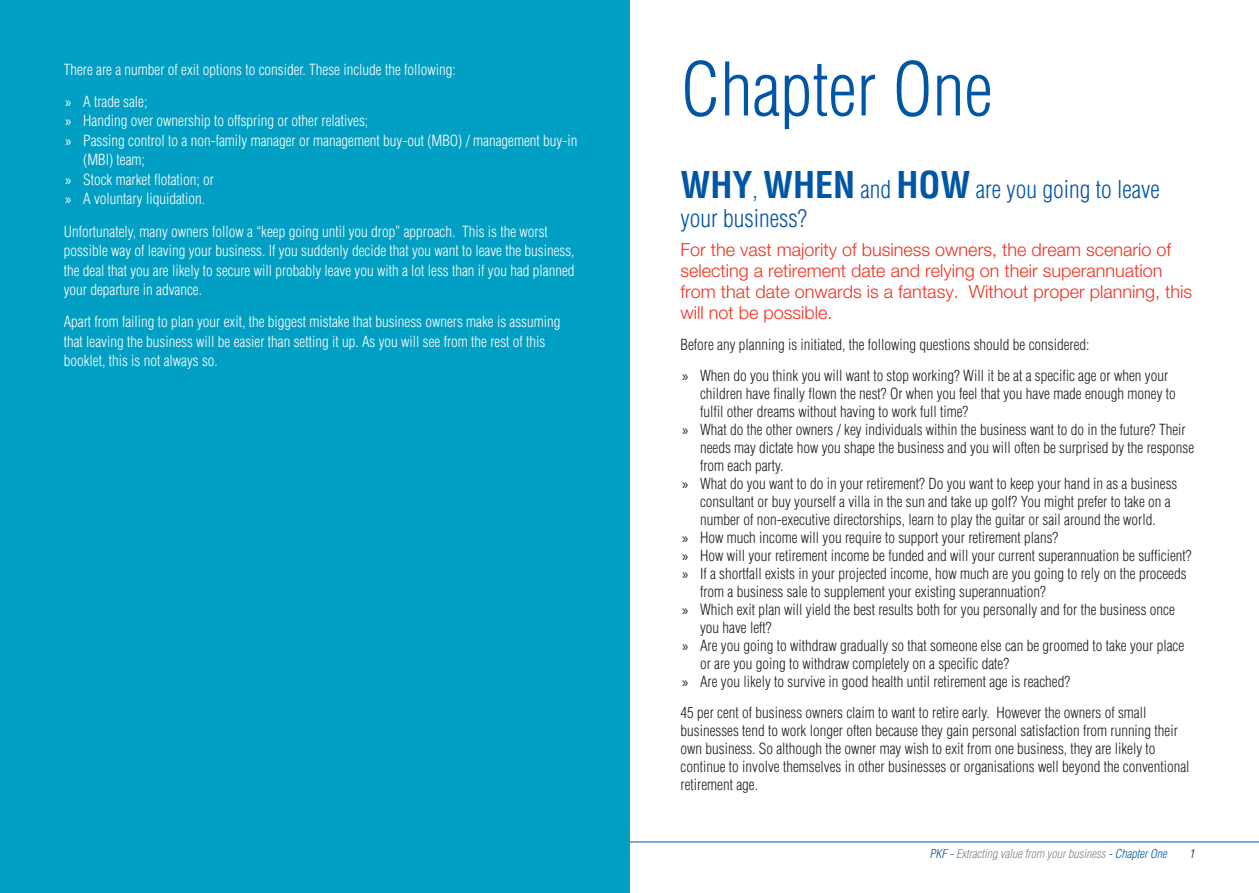
<style>
.page{position:relative;width:1259px;height:893px;background:#fff}
.page>*{position:absolute;margin:0;border:0;box-sizing:border-box;transform-origin:0 0}
.t1{font:300 condensed 72px "Helvetica LT Std";color:#0155a5}
.t2{font:300 condensed 24px/28.8px "Helvetica LT Std";color:#0155a5}
.t3{font:300 18px/21px "Helvetica Neue";color:#ef3122}
.t4{font:300 condensed 15px/18px "Helvetica LT Std";color:#231f20}
.t5{font:300 condensed 15px/19.5px "Helvetica LT Std";color:#fff}
.t6{font:italic 300 condensed 12px "Helvetica LT Std";color:#808285}
.t7{font:italic 300 condensed 12px "Helvetica LT Std";color:#231f20}
.s1{font-family:"Myriad Pro";font-weight:400;font-stretch:normal}
.s2{font-weight:700;font-size:36px}
.s3{color:#0155a5}
</style>
<div class="page">
<hr style="left:629px;top:842px;width:630px;height:1px;background:#0155a5">
<div style="left:0;top:0;width:629px;height:893px;background:#009fc3"></div>
<p class="t5" style="left:64px;top:53px;width:394px;line-height:32.2px">There are a number of exit options to consider. These include the following: <span class="s1">»</span> A trade sale;</p>
<p class="t5" style="left:65px;top:111px;width:304px"><span class="s1">»</span> Handing over ownership to offspring or other relatives;</p>
<p class="t5" style="left:65px;top:131px;width:513px"><span class="s1">»</span> Passing control to a non-family manager or management buy-out (MBO) / management buy-in</p>
<p class="t5" style="left:83px;top:150px;width:63px">(MBI) team;</p>
<p class="t5" style="left:65px;top:170px;width:150px"><span class="s1">»</span> Stock market flotation; or</p>
<p class="t5" style="left:65px;top:189px;width:141px"><span class="s1">»</span> A voluntary liquidation.</p>
<p class="t5" style="left:64px;top:221px;width:512px">Unfortunately, many owners follow a “keep going until you drop” approach. This is the worst possible way of leaving your business. If you suddenly decide that you want to leave the business, the deal that you are likely to secure will probably leave you with a lot less than if you had planned your departure in advance.</p>
<p class="t5" style="left:64px;top:312px;width:498px">Apart from failing to plan your exit, the biggest mistake that business owners make is assuming that leaving the business will be easier than setting it up. As you will see from the rest of this booklet, this is not always so.</p>
<h1 class="t1" style="left:680px;top:44px;width:313px">Chapter One</h1>
<h2 class="t2" style="left:680px;top:175px;width:481px"><span class="s2">WHY</span>, <span class="s2">WHEN</span> and <span class="s2">HOW</span> are you going to leave your business?</h2>
<p class="t3" style="left:680px;top:239px;width:513px">For the vast majority of business owners, the dream scenario of selecting a retirement date and relying on their superannuation from that date onwards is a fantasy. Without proper planning, this will not be possible.</p>
<p class="t4" style="left:680px;top:329px;width:489px;line-height:30.8px">Before any planning is initiated, the following questions should be considered:<br><span class="s1">»</span> When do you think you will want to stop working? Will it be at a specific age or when your</p>
<p class="t4" style="left:700px;top:384px;width:477px">children have finally flown the nest? Or when you feel that you have made enough money to</p>
<p class="t4" style="left:700px;top:402px;width:270px">fulfil other dreams without having to work full time?</p>
<p class="t4" style="left:682px;top:420px;width:505px"><span class="s1">»</span> What do the other owners / key individuals within the business want to do in the future? Their</p>
<p class="t4" style="left:700px;top:438px;width:495px">needs may dictate how you shape the business and you will often be surprised by the response</p>
<p class="t4" style="left:700px;top:456px;width:85px">from each party.</p>
<p class="t4" style="left:682px;top:474px;width:497px"><span class="s1">»</span> What do you want to do in your retirement? Do you want to keep your hand in as a business</p>
<p class="t4" style="left:700px;top:492px;width:472px">consultant or buy yourself a villa in the sun and take up golf? You might prefer to take on a</p>
<p class="t4" style="left:700px;top:510px;width:457px">number of non-executive directorships, learn to play the guitar or sail around the world.</p>
<p class="t4" style="left:682px;top:528px;width:378px"><span class="s1">»</span> How much income will you require to support your retirement plans?</p>
<p class="t4" style="left:682px;top:546px;width:511px"><span class="s1">»</span> How will your retirement income be funded and will your current superannuation be sufficient?</p>
<p class="t4" style="left:682px;top:564px;width:506px"><span class="s1">»</span> If a shortfall exists in your projected income, how much are you going to rely on the proceeds</p>
<p class="t4" style="left:700px;top:582px;width:347px">from a business sale to supplement your existing superannuation?</p>
<p class="t4" style="left:682px;top:600px;width:494px"><span class="s1">»</span> Which exit plan will yield the best results both for you personally and for the business once</p>
<p class="t4" style="left:700px;top:618px;width:73px">you have left?</p>
<p class="t4" style="left:682px;top:636px;width:503px"><span class="s1">»</span> Are you going to withdraw gradually so that someone else can be groomed to take your place</p>
<p class="t4" style="left:700px;top:654px;width:311px">or are you going to withdraw completely on a specific date?</p>
<p class="t4" style="left:682px;top:672px;width:390px"><span class="s1">»</span> Are you likely to survive in good health until retirement age is reached?</p>
<p class="t4" style="left:680px;top:703px;width:510px">45 per cent of business owners claim to want to retire early. However the owners of small businesses tend to work longer often because they gain personal satisfaction from running their own business. So although the owner may wish to exit from one business, they are likely to continue to involve themselves in other businesses or organisations well beyond the conventional retirement age.</p>
<p class="t6" style="left:929px;top:846px;width:239px"><span class="s3">PKF -</span> Extracting value from your business <span class="s3">- Chapter One</span></p>
<p class="t7" style="left:1189px;top:846px;width:7px">1</p>
</div>
